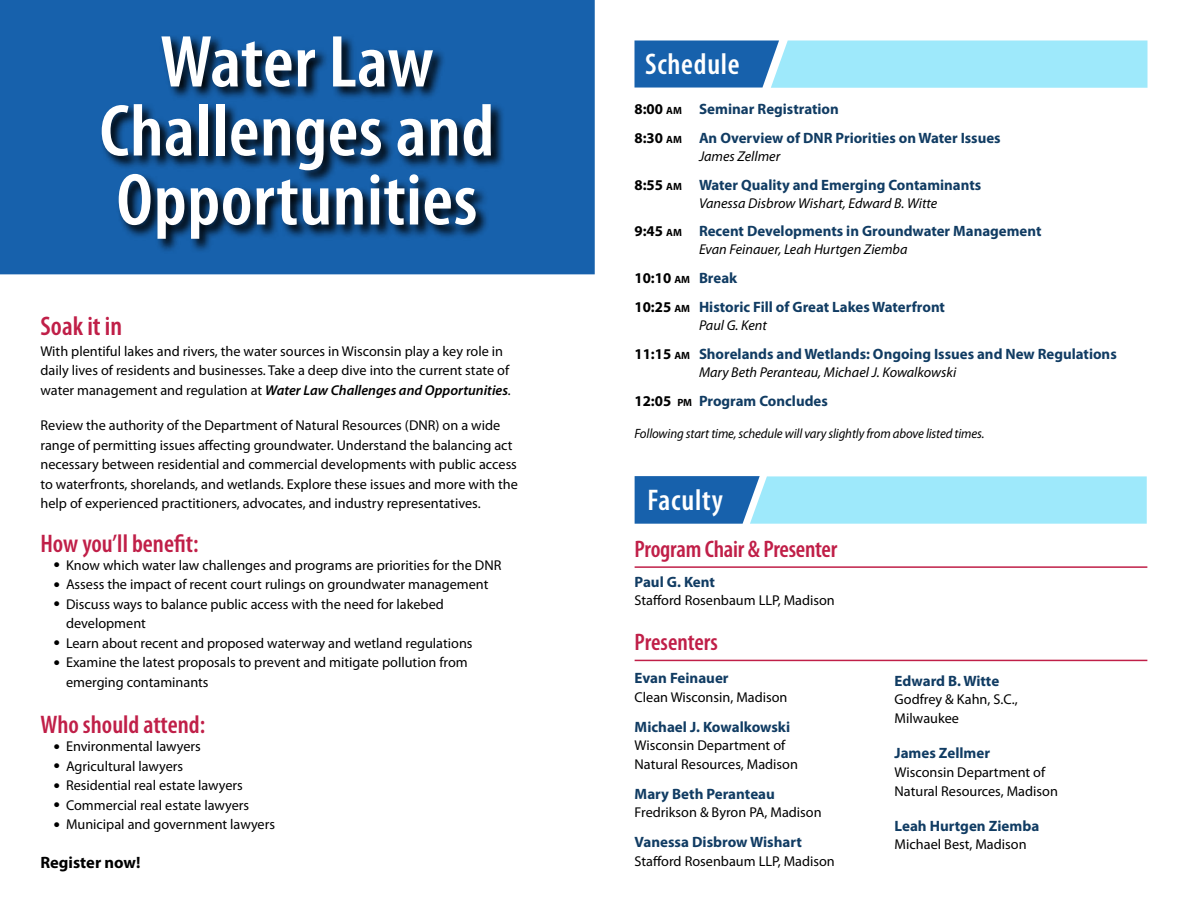
<style>
.page{position:relative;width:1188px;height:918px;background:#fff}
.page>*{position:absolute;margin:0;border:0;box-sizing:border-box;transform-origin:0 0}
.t1{font:600 condensed 74.25px/69px "Myriad Pro";letter-spacing:.005em;color:#fff;text-align:center;scale:1.05 1}
.t2{font:600 condensed 30px "Myriad Pro";letter-spacing:.025em;color:#fff}
.t3{font:600 condensed 27px "Myriad Pro";color:#c01f48}
.t4{font:600 condensed 25.5px "Myriad Pro";color:#c01f48}
.t5{font:600 condensed 24px "Myriad Pro";letter-spacing:-.01em;color:#c01f48}
.t6{font:700 16.5px "Myriad Pro";color:#000}
.t7{font:700 15px/28.8px "Myriad Pro";color:#113c63}
.t8{font:14.25px/19.5px "Myriad Pro";color:#000}
.t9{font:italic 14.25px "Myriad Pro";color:#000}
.t10{font:italic 13.5px "Myriad Pro";letter-spacing:-.01em;color:#000;scale:.95 1}
.s1{font-weight:600;font-style:italic}
.s2{font-style:italic}
.s3{color:#000}
.s4{font-size:10.5px;color:#000}
</style>
<div class="page">
<div style="left:1px;top:1px;width:593px;height:273px;background:#1761ac"></div>
<div style="left:0;top:0;width:595px;height:274px;border:2px solid #1761ac"></div>
<svg style="left:102px;top:37px;width:401px;height:214px"></svg>
<svg style="left:634px;top:40px;width:514px;height:48px;background:#7ec6e6"></svg>
<svg style="left:635px;top:476px;width:512px;height:48px;background:#82cae9"></svg>
<hr style="left:635px;top:566px;width:512px;height:2px;background:#c01f48">
<hr style="left:635px;top:660px;width:512px;height:1px;background:#c01f48">
<h1 class="t1" style="left:100px;top:26px;width:378px">Water Law<br>Challenges and<br>Opportunities</h1>
<h3 class="t3" style="left:40px;top:309px;width:83px">Soak it in</h3>
<p class="t8" style="left:40px;top:341px;width:472px">With plentiful lakes and rivers, the water sources in Wisconsin play a key role in daily lives of residents and businesses. Take a deep dive into the current state of water management and regulation at <span class="s1">Water Law Challenges and Opportunities</span><span class="s2">.</span></p>
<p class="t8" style="left:40px;top:416px;width:479px">Review the authority of the Department of Natural Resources (DNR) on a wide range of permitting issues affecting groundwater. Understand the balancing act necessary between residential and commercial developments with public access to waterfronts, shorelands, and wetlands. Explore these issues and more with the help of experienced practitioners, advocates, and industry representatives.</p>
<h3 class="t4" style="left:40px;top:527px;width:160px">How you’ll benefit:</h3>
<p class="t8" style="left:54px;top:555px;width:449px">● Know which water law challenges and programs are priorities for the DNR</p>
<p class="t8" style="left:54px;top:575px;width:436px">● Assess the impact of recent court rulings on groundwater management</p>
<p class="t8" style="left:66px;top:594px;width:379px;text-indent:-12px">● Discuss ways to balance public access with the need for lakebed development</p>
<p class="t8" style="left:54px;top:633px;width:420px">● Learn about recent and proposed waterway and wetland regulations</p>
<p class="t8" style="left:66px;top:653px;width:403px;text-indent:-12px">● Examine the latest proposals to prevent and mitigate pollution from emerging contaminants</p>
<h3 class="t4" style="left:40px;top:709px;width:166px">Who should attend:</h3>
<p class="t8" style="left:54px;top:736px;width:148px">● Environmental lawyers</p>
<p class="t8" style="left:54px;top:756px;width:131px">● Agricultural lawyers</p>
<p class="t8" style="left:54px;top:775px;width:190px">● Residential real estate lawyers</p>
<p class="t8" style="left:54px;top:795px;width:197px">● Commercial real estate lawyers</p>
<p class="t8" style="left:54px;top:814px;width:223px">● Municipal and government lawyers</p>
<p class="t6" style="left:40px;top:851px;width:102px">Register now!</p>
<h2 class="t2" style="left:645px;top:46px;width:96px">Schedule</h2>
<p class="t7" style="left:634px;top:94px;width:368px"><span class="s3">8:00</span> <span class="s4">AM</span> Seminar Registration<br><span class="s3">8:30</span> <span class="s4">AM</span> An Overview of DNR Priorities on Water Issues</p>
<p class="t9" style="left:699px;top:147px;width:83px">James Zellmer</p>
<p class="t7" style="left:634px;top:170px;width:348px"><span class="s3">8:55</span> <span class="s4">AM</span> Water Quality and Emerging Contaminants</p>
<p class="t9" style="left:699px;top:194px;width:240px">Vanessa Disbrow Wishart, Edward B. Witte</p>
<p class="t7" style="left:634px;top:217px;width:409px"><span class="s3">9:45</span> <span class="s4">AM</span> Recent Developments in Groundwater Management</p>
<p class="t9" style="left:699px;top:241px;width:210px">Evan Feinauer, Leah Hurtgen Ziemba</p>
<p class="t7" style="left:634px;top:263px;width:312px"><span class="s3">10:10</span> <span class="s4">AM</span> Break<br><span class="s3">10:25</span> <span class="s4">AM</span> Historic Fill of Great Lakes Waterfront</p>
<p class="t9" style="left:699px;top:316px;width:69px">Paul G. Kent</p>
<p class="t7" style="left:634px;top:339px;width:484px"><span class="s3">11:15</span> <span class="s4">AM</span> Shorelands and Wetlands: Ongoing Issues and New Regulations</p>
<p class="t9" style="left:699px;top:363px;width:259px">Mary Beth Peranteau, Michael J. Kowalkowski</p>
<p class="t7" style="left:634px;top:386px;width:195px"><span class="s3">12:05</span> <span class="s4">PM</span> Program Concludes</p>
<p class="t10" style="left:634px;top:425px;width:370px">Following start time, schedule will vary slightly from above listed times.</p>
<h2 class="t2" style="left:648px;top:482px;width:77px">Faculty</h2>
<h3 class="t5" style="left:635px;top:534px;width:204px">Program Chair &amp; Presenter</h3>
<p class="t7" style="left:635px;top:567px;width:82px">Paul G. Kent</p>
<p class="t8" style="left:635px;top:591px;width:202px">Stafford Rosenbaum LLP, Madison</p>
<h3 class="t5" style="left:635px;top:628px;width:85px">Presenters</h3>
<p class="t7" style="left:635px;top:663px;width:96px">Evan Feinauer</p>
<p class="t8" style="left:635px;top:687px;width:154px">Clean Wisconsin, Madison</p>
<p class="t7" style="left:635px;top:712px;width:157px">Michael J. Kowalkowski</p>
<p class="t8" style="left:635px;top:736px;width:165px;line-height:18.8px">Wisconsin Department of<br>Natural Resources, Madison</p>
<p class="t7" style="left:635px;top:779px;width:142px">Mary Beth Peranteau</p>
<p class="t8" style="left:635px;top:803px;width:189px">Fredrikson &amp; Byron PA, Madison</p>
<p class="t7" style="left:635px;top:827px;width:169px">Vanessa Disbrow Wishart</p>
<p class="t8" style="left:635px;top:851px;width:202px">Stafford Rosenbaum LLP, Madison</p>
<p class="t7" style="left:895px;top:666px;width:106px">Edward B. Witte</p>
<p class="t8" style="left:895px;top:690px;width:125px;line-height:18.8px">Godfrey &amp; Kahn, S.C.,<br>Milwaukee</p>
<p class="t7" style="left:895px;top:738px;width:97px">James Zellmer</p>
<p class="t8" style="left:895px;top:763px;width:165px;line-height:18.8px">Wisconsin Department of<br>Natural Resources, Madison</p>
<p class="t7" style="left:895px;top:811px;width:146px">Leah Hurtgen Ziemba</p>
<p class="t8" style="left:895px;top:835px;width:134px">Michael Best, Madison</p>
</div>
